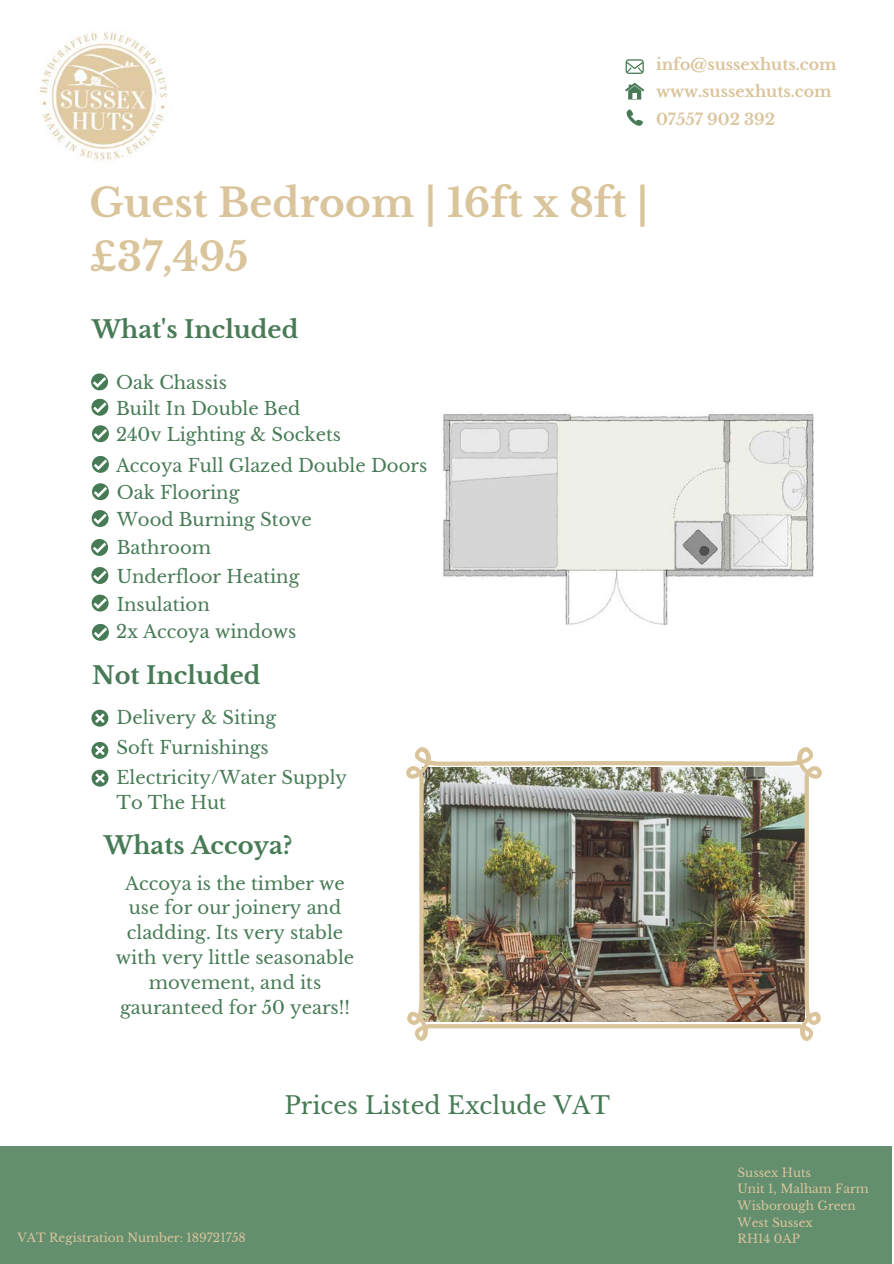
<style>
.page{position:relative;width:894px;height:1264px;background:#fff}
.page>*{position:absolute;margin:0;border:0;box-sizing:border-box;transform-origin:0 0}
.t1{font:700 39.15px/54.6px "Libre Baskerville";color:#dac49b}
.t2{font:700 24px "Libre Baskerville";color:#477b56}
.t3{font:24px "Libre Baskerville";color:#477b56}
.t4{font:18px/24.9px "Libre Baskerville";color:#477b56}
.t5{font:700 15.75px/27.3px "Libre Baskerville";color:#dac49b}
.t6{font:12px/16.6px "Libre Baskerville";color:#dac49b}
</style>
<div class="page">
<svg style="left:92px;top:769px;width:16px;height:17px"></svg>
<svg style="left:91px;top:709px;width:17px;height:17px"></svg>
<svg style="left:91px;top:742px;width:17px;height:16px"></svg>
<img style="left:406px;top:747px;width:416px;height:294px">
<svg style="left:91px;top:539px;width:17px;height:17px"></svg>
<svg style="left:91px;top:567px;width:17px;height:17px"></svg>
<svg style="left:92px;top:594px;width:16px;height:17px"></svg>
<svg style="left:92px;top:510px;width:16px;height:17px"></svg>
<svg style="left:92px;top:483px;width:17px;height:17px"></svg>
<svg style="left:92px;top:456px;width:17px;height:17px"></svg>
<svg style="left:92px;top:425px;width:17px;height:17px"></svg>
<svg style="left:91px;top:399px;width:17px;height:16px"></svg>
<svg style="left:91px;top:373px;width:17px;height:17px"></svg>
<img style="left:442px;top:412px;width:372px;height:213px">
<div style="left:0;top:1145px;width:891px;height:118px;background:#638f6f"></div>
<img style="left:39px;top:31px;width:129px;height:129px">
<svg style="left:625px;top:59px;width:18px;height:15px"></svg>
<svg style="left:625px;top:83px;width:19px;height:16px"></svg>
<svg style="left:626px;top:109px;width:16px;height:17px"></svg>
<svg style="left:92px;top:624px;width:17px;height:17px"></svg>
<p class="t5" style="left:655px;top:51px;width:182px">info@sussexhuts.com www.sussexhuts.com<br>07557 902 392</p>
<h1 class="t1" style="left:89px;top:176px;width:560px">Guest Bedroom | 16ft x 8ft | £37,495</h1>
<h2 class="t2" style="left:92px;top:315px;width:208px">What's Included</h2>
<p class="t4" style="left:116px;top:370px;width:226px;line-height:26px">Oak Chassis<br>Built In Double Bed<br>240v Lighting &amp; Sockets</p>
<p class="t4" style="left:117px;top:480px;width:124px">Oak Flooring</p>
<p class="t4" style="left:116px;top:453px;width:313px">Accoya Full Glazed Double Doors</p>
<p class="t4" style="left:117px;top:506px;width:197px;line-height:27.5px">Wood Burning Stove<br>Bathroom</p>
<p class="t4" style="left:117px;top:564px;width:184px">Underfloor Heating</p>
<p class="t4" style="left:117px;top:592px;width:95px">Insulation</p>
<p class="t4" style="left:116px;top:619px;width:182px">2x Accoya windows</p>
<h2 class="t2" style="left:92px;top:661px;width:170px">Not Included</h2>
<p class="t4" style="left:116px;top:703px;width:232px;line-height:30px">Delivery &amp; Siting<br>Soft Furnishings<br>Electricity/Water Supply</p>
<p class="t4" style="left:116px;top:790px;width:111px">To The Hut</p>
<h2 class="t2" style="left:104px;top:830px;width:190px">Whats Accoya?</h2>
<p class="t4" style="left:116px;top:870px;width:240px;text-align:center">Accoya is the timber we use for our joinery and cladding. Its very stable with very little seasonable movement, and its gauranteed for 50 years!!</p>
<h2 class="t3" style="left:284px;top:1090px;width:327px">Prices Listed Exclude VAT</h2>
<p class="t6" style="left:17px;top:1229px;width:230px">VAT Registration Number: 189721758</p>
<p class="t6" style="left:737px;top:1163px;width:132px">Sussex Huts<br>Unit 1, Malham Farm<br>Wisborough Green<br>West Sussex<br>RH14 0AP</p>
</div>
